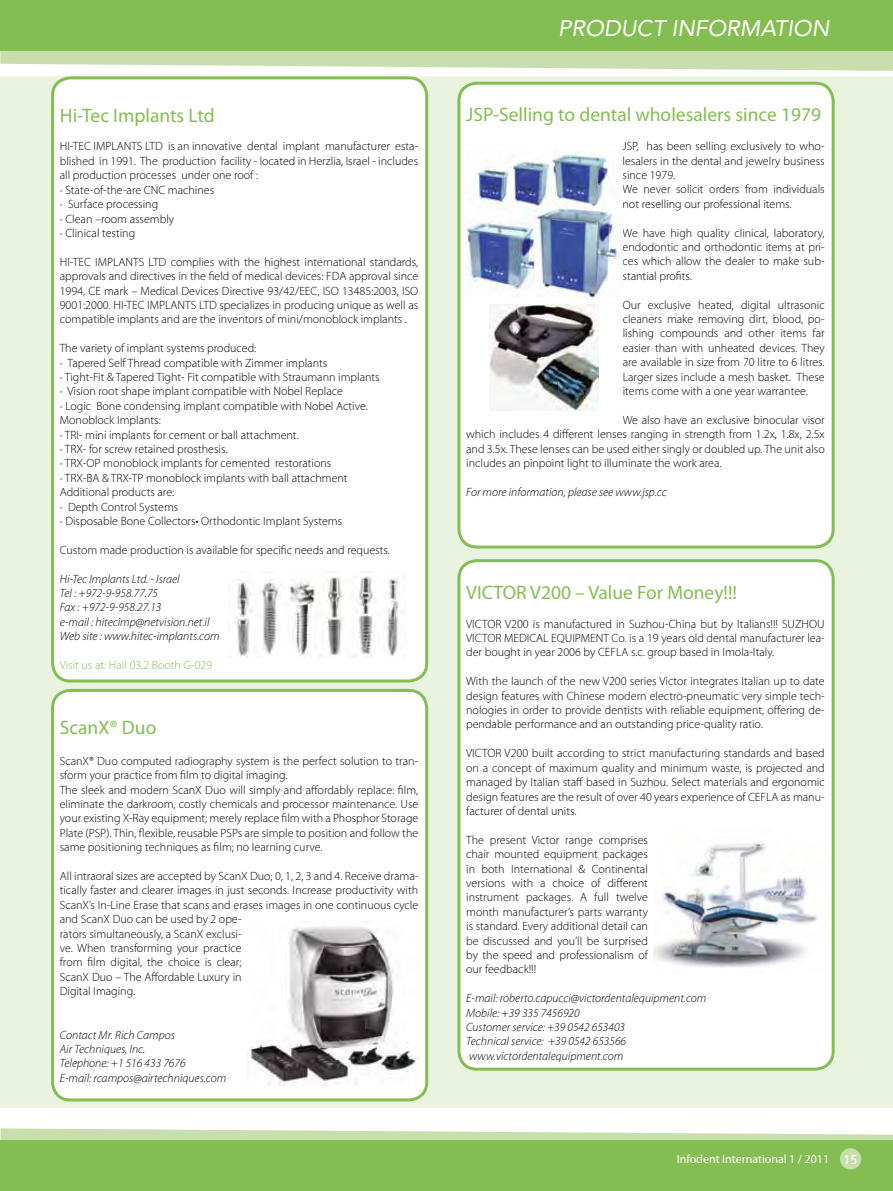
<style>
.page{position:relative;width:893px;height:1191px;background:#fff}
.page>*{position:absolute;margin:0;border:0;box-sizing:border-box;transform-origin:0 0}
.t1{font:italic 22.5px "Avenir";color:#fff}
.t2{font:19.5px "Myriad Pro";color:#84be52}
.t3{font:13.5px "Myriad Pro";color:#fff}
.t4{font:300 12px/14.4px "Myriad Pro";color:#000;text-align:justify}
.t5{font:italic 300 12px/14.4px "Myriad Pro";color:#000}
.t6{font:300 12px "Myriad Pro";color:#84be52}
.t7{font:12px "Myriad Pro";color:#fff}
.s1{color:#84be52}
</style>
<div class="page">
<svg style="left:0;top:1128px;width:893px;height:12px;fill:#c8dfad"></svg>
<div style="left:0;top:1140px;width:893px;height:51px;background:#84be52"></div>
<svg style="left:0;top:51px;width:893px;height:20px;fill:#c8dfad"></svg>
<div style="left:0;top:0;width:893px;height:51px;background:#84be52"></div>
<div style="left:840px;top:1148px;width:21px;height:21px;background:#c8dfad;border-radius:50%"></div>
<div style="left:0;top:76px;width:893px;height:1031px;background:#eaf2e0"></div>
<div style="left:459px;top:560px;width:374px;height:509px;background:#fff;border-radius:18px"></div>
<div style="left:457px;top:559px;width:378px;height:511px;border:3px solid #84be52;border-radius:18px"></div>
<img style="left:653px;top:842px;width:164px;height:126px">
<div style="left:459px;top:83px;width:374px;height:464px;background:#fff;border-radius:18px"></div>
<div style="left:457px;top:82px;width:378px;height:466px;border:3px solid #84be52;border-radius:18px"></div>
<img style="left:489px;top:305px;width:110px;height:106px">
<img style="left:465px;top:151px;width:158px;height:147px">
<div style="left:53px;top:690px;width:374px;height:410px;background:#fff;border-radius:18px"></div>
<div style="left:51px;top:689px;width:377px;height:412px;border:3px solid #84be52;border-radius:18px"></div>
<img style="left:247px;top:921px;width:171px;height:164px">
<div style="left:53px;top:78px;width:374px;height:603px;background:#fff;border-radius:18px"></div>
<div style="left:51px;top:76px;width:377px;height:606px;border:3px solid #84be52;border-radius:18px"></div>
<img style="left:236px;top:572px;width:163px;height:85px">
<p class="t2" style="left:60px;top:103px;width:157px">Hi-Tec Implants Ltd</p>
<p class="t4" style="left:60px;top:139px;width:360px">HI-TEC IMPLANTS LTD is an innovative dental implant manufacturer esta&shy;blished in 1991. The production facility - located in Herzlia, Israel - includes all production processes under one roof :</p>
<p class="t4" style="left:60px;top:182px;width:156px"><span class="s1">•</span> State-of-the-are CNC machines</p>
<p class="t4" style="left:60px;top:197px;width:100px"><span class="s1">•</span> Surface processing</p>
<p class="t4" style="left:60px;top:211px;width:116px"><span class="s1">•</span> Clean –room assembly</p>
<p class="t4" style="left:60px;top:226px;width:77px"><span class="s1">•</span> Clinical testing</p>
<p class="t4" style="left:60px;top:254px;width:360px">HI-TEC IMPLANTS LTD complies with the highest international standards, approvals and directives in the field of medical devices: FDA approval since 1994, CE mark – Medical Devices Directive 93/42/EEC, ISO 13485:2003, ISO 9001:2000. HI-TEC IMPLANTS LTD specializes in producing unique as well as compatible implants and are the inventors of mini/monoblock implants .</p>
<p class="t4" style="left:60px;top:341px;width:198px">The variety of implant systems produced:</p>
<p class="t4" style="left:60px;top:355px;width:269px"><span class="s1">•</span> Tapered Self Thread compatible with Zimmer implants</p>
<p class="t4" style="left:60px;top:370px;width:321px"><span class="s1">•</span> Tight-Fit &amp; Tapered Tight- Fit compatible with Straumann implants</p>
<p class="t4" style="left:60px;top:384px;width:285px"><span class="s1">•</span> Vision root shape implant compatible with Nobel Replace</p>
<p class="t4" style="left:60px;top:398px;width:310px"><span class="s1">•</span> Logic Bone condensing implant compatible with Nobel Active.<br>Monoblock Implants:</p>
<p class="t4" style="left:60px;top:427px;width:240px"><span class="s1">•</span> TRI- mini implants for cement or ball attachment.</p>
<p class="t4" style="left:60px;top:442px;width:169px"><span class="s1">•</span> TRX- for screw retained prosthesis.</p>
<p class="t4" style="left:60px;top:456px;width:273px"><span class="s1">•</span> TRX-OP monoblock implants for cemented restorations</p>
<p class="t4" style="left:60px;top:470px;width:289px"><span class="s1">•</span> TRX-BA &amp; TRX-TP monoblock implants with ball attachment<br>Additional products are:</p>
<p class="t4" style="left:60px;top:499px;width:120px"><span class="s1">•</span> Depth Control Systems</p>
<p class="t4" style="left:60px;top:514px;width:284px"><span class="s1">•</span> Disposable Bone Collectors• Orthodontic Implant Systems</p>
<p class="t4" style="left:60px;top:542px;width:332px">Custom made production is available for specific needs and requests.</p>
<p class="t5" style="left:60px;top:571px;width:161px">Hi-Tec Implants Ltd. - Israel<br>Tel : +972-9-958.77.75<br>Fax : +972-9-958.27.13<br>e-mail : hitecimp@netvision.net.il<br>Web site : www.hitec-implants.com</p>
<p class="t6" style="left:60px;top:658px;width:154px">Visit us at: Hall 03.2 Booth G-029</p>
<p class="t2" style="left:60px;top:715px;width:98px">ScanX® Duo</p>
<p class="t4" style="left:60px;top:753px;width:360px;text-align:left">ScanX® Duo computed radiography system is the perfect solution to tran&shy;sform your practice from film to digital imaging.<br>The sleek and modern ScanX Duo will simply and affordably replace: film, eliminate the darkroom, costly chemicals and processor maintenance. Use your existing X-Ray equipment; merely replace film with a Phosphor Storage Plate (PSP). Thin, flexible, reusable PSPs are simple to position and follow the same positioning techniques as film; no learning curve.</p>
<p class="t4" style="left:60px;top:868px;width:360px;text-align:left">All intraoral sizes are accepted by ScanX Duo; 0, 1, 2, 3 and 4. Receive drama&shy;tically faster and clearer images in just seconds. Increase productivity with ScanX’s In-Line Erase that scans and erases images in one continuous cycle and ScanX Duo can be used by 2 ope-<br>rators simultaneously, a ScanX exclusi-<br>ve. When transforming your practice<br>from film digital, the choice is clear;<br>ScanX Duo – The Affordable Luxury in<br>Digital Imaging.</p>
<p class="t5" style="left:60px;top:1027px;width:168px">Contact Mr. Rich Campos<br>Air Techniques, Inc.<br>Telephone: +1 516 433 7676<br>E-mail: rcampos@airtechniques.com</p>
<p class="t1" style="left:558px;top:15px;width:272px">PRODUCT INFORMATION</p>
<p class="t2" style="left:466px;top:103px;width:356px">JSP-Selling to dental wholesalers since 1979</p>
<p class="t4" style="left:623px;top:139px;width:204px;text-align:left">JSP, has been selling exclusively to who&shy;lesalers in the dental and jewelry business since 1979.<br>We never solicit orders from individuals not reselling our professional items.</p>
<p class="t4" style="left:623px;top:225px;width:204px">We have high quality clinical, laboratory, endodontic and orthodontic items at pri&shy;ces which allow the dealer to make sub&shy;stantial profits.</p>
<p class="t4" style="left:623px;top:297px;width:203px">Our exclusive heated, digital ultrasonic cleaners make removing dirt, blood, po&shy;lishing compounds and other items far easier than with unheated devices. They are available in size from 70 litre to 6 litres.<br>Larger sizes include a mesh basket. These items come with a one year warrantee.</p>
<p class="t4" style="left:466px;top:412px;width:360px;text-indent:157px">We also have an exclusive binocular visor which includes 4 different lenses ranging in strength from 1.2x, 1.8x, 2.5x and 3.5x. These lenses can be used either singly or doubled up. The unit also includes an pinpoint light to illuminate the work area.</p>
<p class="t5" style="left:466px;top:484px;width:202px">For more information, please see www.jsp.cc</p>
<p class="t2" style="left:466px;top:580px;width:272px">VICTOR V200 – Value For Money!!!</p>
<p class="t4" style="left:466px;top:616px;width:360px">VICTOR V200 is manufactured in Suzhou-China but by Italians!!! SUZHOU VICTOR MEDICAL EQUIPMENT Co. is a 19 years old dental manufacturer lea&shy;der bought in year 2006 by CEFLA s.c. group based in Imola-Italy.</p>
<p class="t4" style="left:466px;top:674px;width:360px">With the launch of the new V200 series Victor integrates Italian up to date design features with Chinese modern electro-pneumatic very simple tech&shy;nologies in order to provide dentists with reliable equipment, offering de&shy;pendable performance and an outstanding price-quality ratio.</p>
<p class="t4" style="left:466px;top:746px;width:360px">VICTOR V200 built according to strict manufacturing standards and based on a concept of maximum quality and minimum waste, is projected and managed by Italian staff based in Suzhou. Select materials and ergonomic design features are the result of over 40 years experience of CEFLA as manu&shy;facturer of dental units.</p>
<p class="t4" style="left:466px;top:832px;width:183px">The present Victor range comprises chair mounted equipment packages in both International &amp; Continental versions with a choice of different instrument packages. A full twelve month manufacturer’s parts warranty is standard. Every additional detail can be discussed and you’ll be surprised by the speed and professionalism of our feedback!!!</p>
<p class="t5" style="left:466px;top:991px;width:242px">E-mail: roberto.capucci@victordentalequipment.com Mobile: +39 335 7456920<br>Customer service: +39 0542 653403<br>Technical service: +39 0542 653566 www.victordentalequipment.com</p>
<p class="t7" style="left:677px;top:1151px;width:154px">Infodent International 1 / 2011</p>
<p class="t3" style="left:843px;top:1151px;width:15px">15</p>
</div>
